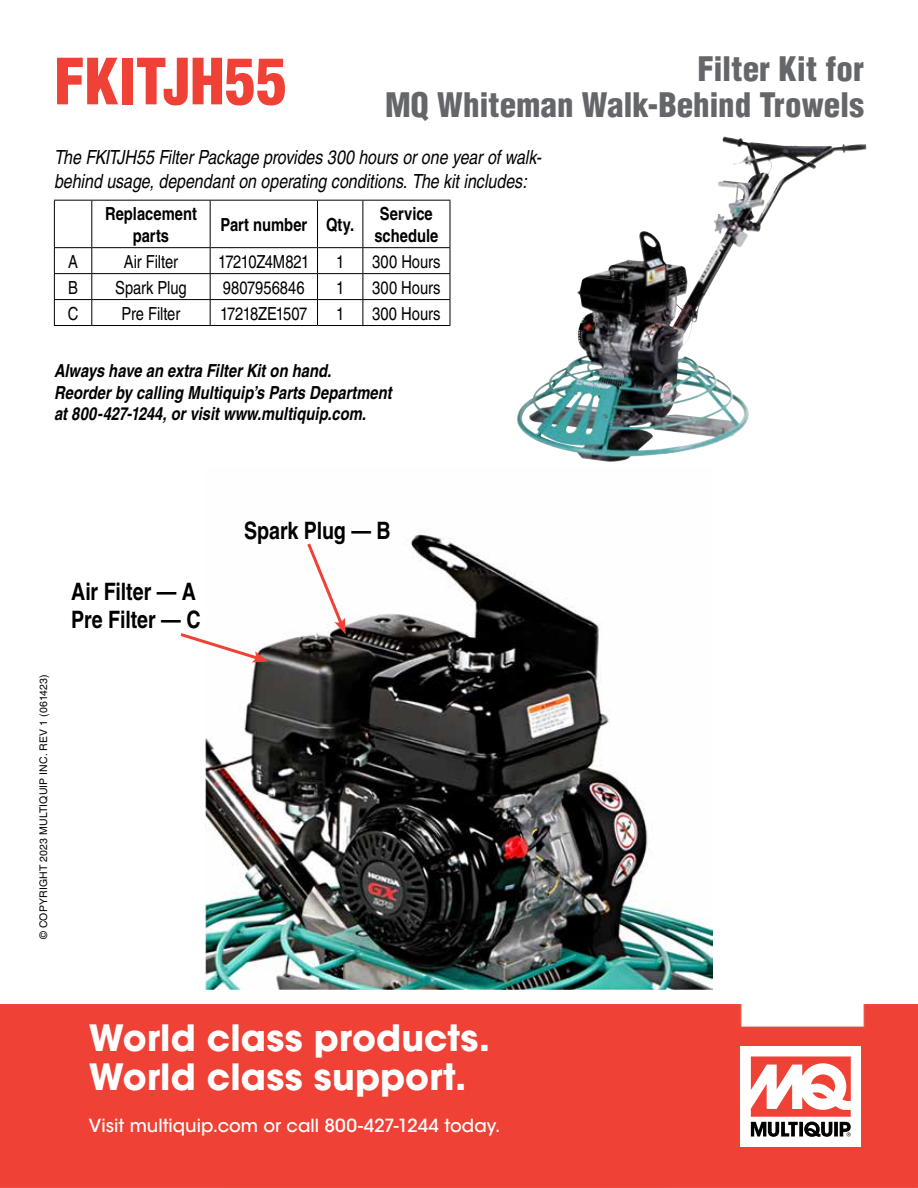
<style>
.page{position:relative;width:918px;height:1188px;background:#fff}
.page>*{position:absolute;margin:0;border:0;box-sizing:border-box;transform-origin:0 0}
.t1{font:900 condensed 62.1px "Helvetica";letter-spacing:-.005em;color:#ef4135}
.t2{font:700 36px/39px "ITC Avant Garde Std";letter-spacing:.005em;color:#fff}
.t3{font:900 condensed 33px/36px "Helvetica";color:#656669;text-align:right}
.t4{font:700 condensed 24px/28.8px "Helvetica";letter-spacing:-.005em;color:#000}
.t5{font:italic condensed 19.5px/23.4px "Helvetica";color:#000}
.t6{font:italic 700 condensed 18px/21.6px "Helvetica";color:#000}
.t7{font:condensed 18px "Helvetica";letter-spacing:-.005em;color:#000}
.t8{font:700 condensed 18px/21.6px "Helvetica";color:#000;text-align:center}
.t9{font:500 18px "ITC Avant Garde Std";color:#fff}
.t10{font:condensed 18px "Helvetica";letter-spacing:-.025em;color:#000}
.t11{font:10.5px "Helvetica";letter-spacing:.015em;color:#000}
</style>
<div class="page">
<img style="left:205px;top:534px;width:508px;height:455px">
<div style="left:0;top:1004px;width:918px;height:184px;background:#ef4135"></div>
<div style="left:741px;top:1046px;width:120px;height:101px;background:#fff"></div>
<svg style="left:751px;top:1056px;width:100px;height:81px"></svg>
<svg style="left:180px;top:631px;width:89px;height:31px"></svg>
<svg style="left:305px;top:540px;width:41px;height:95px"></svg>
<hr style="left:54px;top:200px;width:38px;height:1px;background:#000">
<hr style="left:54px;top:201px;width:1px;height:46px;background:#000">
<hr style="left:92px;top:200px;width:118px;height:1px;background:#000">
<hr style="left:91px;top:201px;width:1px;height:46px;background:#000">
<hr style="left:210px;top:200px;width:108px;height:1px;background:#000">
<hr style="left:210px;top:201px;width:1px;height:46px;background:#000">
<hr style="left:318px;top:200px;width:45px;height:1px;background:#000">
<hr style="left:317px;top:201px;width:1px;height:46px;background:#000">
<hr style="left:363px;top:200px;width:87px;height:1px;background:#000">
<hr style="left:363px;top:201px;width:1px;height:46px;background:#000">
<hr style="left:450px;top:201px;width:1px;height:46px;background:#000">
<hr style="left:54px;top:247px;width:38px;height:1px;background:#000">
<hr style="left:92px;top:247px;width:118px;height:1px;background:#000">
<hr style="left:210px;top:247px;width:108px;height:1px;background:#000">
<hr style="left:318px;top:247px;width:45px;height:1px;background:#000">
<hr style="left:363px;top:247px;width:87px;height:1px;background:#000">
<hr style="left:54px;top:273px;width:38px;height:1px;background:#000">
<hr style="left:92px;top:273px;width:118px;height:1px;background:#000">
<hr style="left:210px;top:273px;width:108px;height:1px;background:#000">
<hr style="left:318px;top:273px;width:45px;height:1px;background:#000">
<hr style="left:363px;top:273px;width:87px;height:1px;background:#000">
<hr style="left:54px;top:299px;width:38px;height:1px;background:#000">
<svg style="left:54px;top:248px;width:1px;height:77px"></svg>
<hr style="left:92px;top:299px;width:118px;height:1px;background:#000">
<svg style="left:91px;top:248px;width:1px;height:77px"></svg>
<hr style="left:210px;top:299px;width:108px;height:1px;background:#000">
<svg style="left:210px;top:248px;width:1px;height:77px"></svg>
<hr style="left:318px;top:299px;width:45px;height:1px;background:#000">
<svg style="left:317px;top:248px;width:1px;height:77px"></svg>
<hr style="left:363px;top:299px;width:87px;height:1px;background:#000">
<svg style="left:363px;top:248px;width:1px;height:77px"></svg>
<svg style="left:450px;top:248px;width:1px;height:77px"></svg>
<hr style="left:54px;top:325px;width:38px;height:1px;background:#000">
<hr style="left:92px;top:325px;width:118px;height:1px;background:#000">
<hr style="left:210px;top:325px;width:108px;height:1px;background:#000">
<hr style="left:318px;top:325px;width:45px;height:1px;background:#000">
<hr style="left:363px;top:325px;width:87px;height:1px;background:#000">
<img style="left:517px;top:139px;width:239px;height:314px">
<h3 class="t3" style="left:385px;top:50px;width:481px">Filter Kit for<br>MQ Whiteman Walk-Behind Trowels</h3>
<p class="t5" style="left:54px;top:146px;width:489px">The FKITJH55 Filter Package provides 300 hours or one year of walk&shy;behind usage, dependant on operating conditions. The kit includes:</p>
<h1 class="t1" style="left:54px;top:43px;width:234px">FKITJH55</h1>
<p class="t8" style="left:105px;top:203px;width:93px">Replacement parts</p>
<p class="t8" style="left:220px;top:213px;width:136px">Part number Qty.</p>
<p class="t8" style="left:375px;top:203px;width:65px">Service schedule</p>
<p class="t7" style="left:68px;top:251px;width:11px">A</p>
<p class="t7" style="left:124px;top:251px;width:56px">Air Filter</p>
<p class="t7" style="left:218px;top:251px;width:93px">17210Z4M821</p>
<p class="t7" style="left:336px;top:251px;width:10px">1</p>
<p class="t7" style="left:372px;top:251px;width:70px">300 Hours</p>
<p class="t7" style="left:68px;top:277px;width:11px">B</p>
<p class="t7" style="left:115px;top:277px;width:73px">Spark Plug</p>
<p class="t7" style="left:223px;top:277px;width:83px">9807956846</p>
<p class="t7" style="left:336px;top:277px;width:10px">1</p>
<p class="t7" style="left:372px;top:277px;width:70px">300 Hours</p>
<p class="t7" style="left:68px;top:303px;width:12px">C</p>
<p class="t7" style="left:122px;top:303px;width:60px">Pre Filter</p>
<p class="t10" style="left:220px;top:303px;width:89px">17218ZE1507</p>
<p class="t7" style="left:336px;top:303px;width:10px">1</p>
<p class="t7" style="left:372px;top:303px;width:70px">300 Hours</p>
<p class="t6" style="left:54px;top:360px;width:339px">Always have an extra Filter Kit on hand.<br>Reorder by calling Multiquip’s Parts Department at 800-427-1244, or visit www.multiquip.com.</p>
<p class="t11" style="left:37px;top:939px;width:266px;rotate:-90deg">© COPYRIGHT 2023 MULTIQUIP INC. REV 1 (061423)</p>
<h3 class="t4" style="left:71px;top:576px;width:131px">Air Filter — A<br>Pre Filter — C</h3>
<h3 class="t4" style="left:244px;top:516px;width:148px">Spark Plug — B</h3>
<h2 class="t2" style="left:89px;top:1018px;width:403px">World class products.<br>World class support.</h2>
<p class="t9" style="left:89px;top:1114px;width:413px">Visit multiquip.com or call 800-427-1244 today.</p>
</div>
